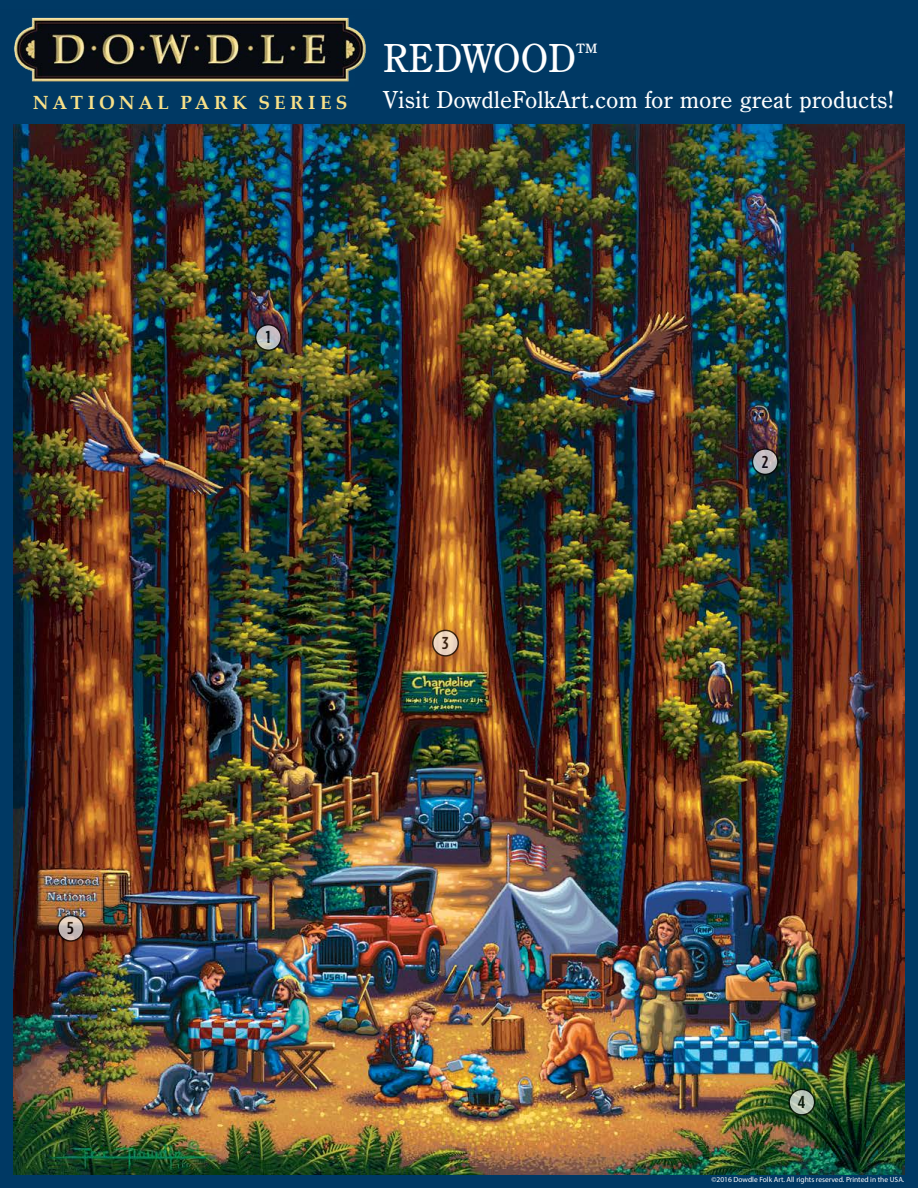
<style>
.page{position:relative;width:918px;height:1188px;background:#003964}
.page>*{position:absolute;margin:0;border:0;box-sizing:border-box;transform-origin:0 0}
.t1{font:42px "Century Old Style T";color:#fff}
.t2{font:25.5px "Century Old Style T";color:#fff}
.t3{font:700 19.05px "Palatino Linotype";letter-spacing:.22em;color:#f8e088}
.t4{font:500 condensed 17.25px "Gotham HTF";color:#000;scale:1.16 1}
.t5{font:7.5px "Myriad Pro";color:#fff}
</style>
<div class="page">
<img style="left:14px;top:125px;width:890px;height:1049px">
<svg style="left:256px;top:325px;width:25px;height:25px"></svg>
<div style="left:255px;top:324px;width:27px;height:27px;border:2px solid #000;border-radius:50%"></div>
<svg style="left:752px;top:449px;width:26px;height:25px"></svg>
<div style="left:752px;top:448px;width:27px;height:27px;border:2px solid #000;border-radius:50%"></div>
<svg style="left:433px;top:630px;width:25px;height:26px"></svg>
<div style="left:432px;top:630px;width:27px;height:27px;border:2px solid #000;border-radius:50%"></div>
<svg style="left:789px;top:1089px;width:26px;height:26px"></svg>
<div style="left:788px;top:1089px;width:27px;height:27px;border:2px solid #000;border-radius:50%"></div>
<svg style="left:58px;top:916px;width:25px;height:25px"></svg>
<div style="left:57px;top:915px;width:27px;height:27px;border:2px solid #000;border-radius:50%"></div>
<img style="left:14px;top:17px;width:352px;height:65px">
<h1 class="t1" style="left:383px;top:34px;width:216px">REDWOOD<sup>™</sup></h1>
<h3 class="t3" style="left:33px;top:89px;width:316px">NATIONAL PARK SERIES</h3>
<h2 class="t2" style="left:383px;top:85px;width:513px">Visit DowdleFolkArt.com for more great products!</h2>
<h3 class="t4" style="left:67px;top:919px;width:7px">5</h3>
<h3 class="t4" style="left:266px;top:328px;width:6px">1</h3>
<h3 class="t4" style="left:442px;top:633px;width:7px">3</h3>
<h3 class="t4" style="left:762px;top:452px;width:7px">2</h3>
<h3 class="t4" style="left:798px;top:1092px;width:8px">4</h3>
<p class="t5" style="left:712px;top:1175px;width:194px">©2016 Dowdle Folk Art. All rights reserved. Printed in the USA.</p>
</div>
